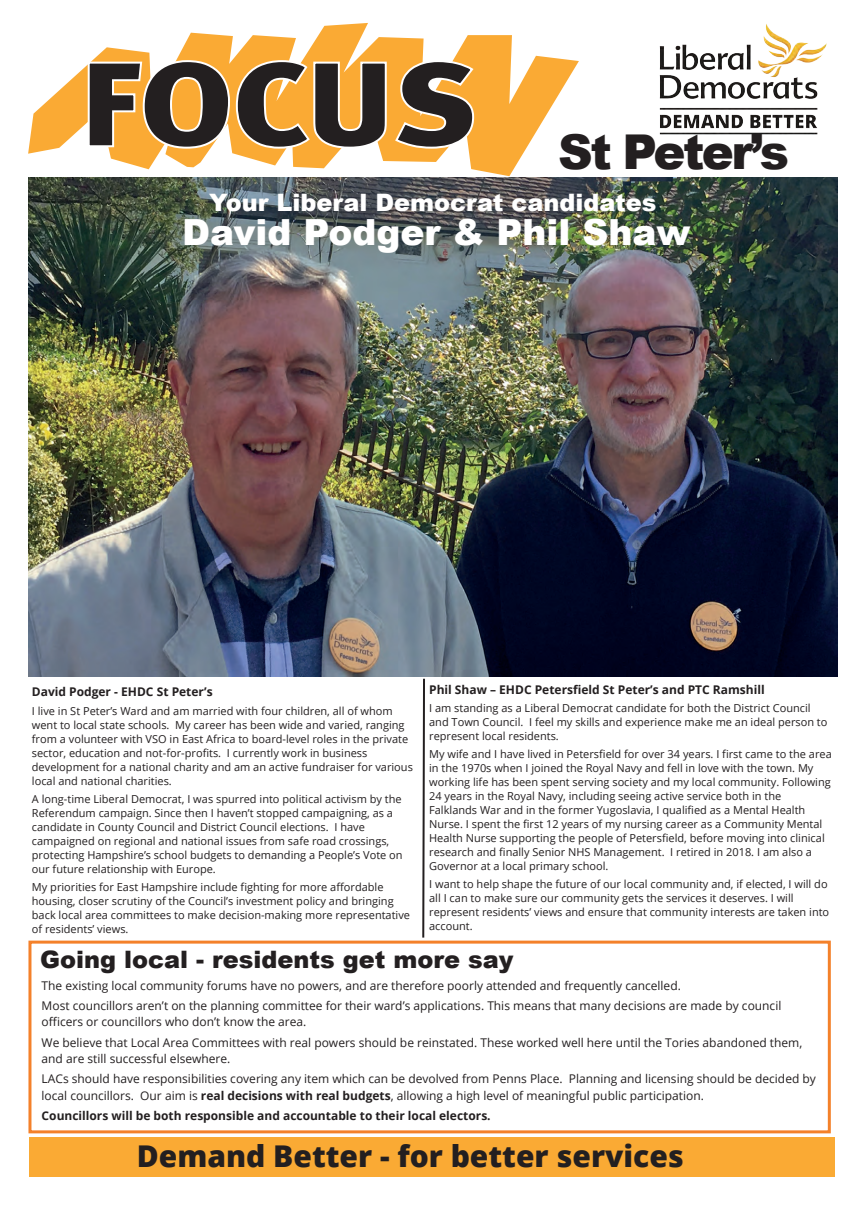
<style>
.page{position:relative;width:859px;height:1208px;background:#fff}
.page>*{position:absolute;margin:0;border:0;box-sizing:border-box;transform-origin:0 0}
.t1{font:900 48px "Arial";letter-spacing:-.05em;color:#231f20}
.t2{font:900 36px "Arial";color:#fff}
.t3{font:800 30px "Open Sans";color:#231f20}
.t4{font:900 24px "Arial";color:#231f20}
.t5{font:900 24px "Arial";color:#fff}
.t6{font:12px/20.4px "Open Sans";color:#231f20}
.t7{font:700 12px/20.4px "Open Sans";color:#231f20}
.t8{font:11px/14px "Open Sans";color:#231f20}
.s1{font-weight:400}
</style>
<div class="page">
<img style="left:29px;top:177px;width:808px;height:499px">
<svg style="left:28px;top:23px;width:551px;height:153px"></svg>
<svg style="left:87px;top:59px;width:301px;height:91px;background:#8f7046"></svg>
<svg style="left:394px;top:59px;width:81px;height:91px;background:#8c6f48"></svg>
<img style="left:28px;top:1133px;width:806px;height:44px">
<img style="left:659px;top:24px;width:168px;height:111px">
<div style="left:30px;top:1137px;width:805px;height:39px;background:#faaa34"></div>
<div style="left:28px;top:940px;width:803px;height:193px;background:#fff;border:3px solid #f4812a"></div>
<svg style="left:422px;top:678px;width:3px;height:260px"></svg>
<h1 class="t1" style="left:558px;top:134px;width:232px">St Peter’s</h1>
<h3 class="t5" style="left:209px;top:193px;width:449px">Your Liberal Democrat candidates</h3>
<h2 class="t2" style="left:182px;top:219px;width:510px">David Podger &amp; Phil Shaw</h2>
<p class="t7" style="left:32px;top:683px;width:182px">David Podger - EHDC St Peter’s</p>
<p class="t8" style="left:32px;top:705px;width:382px">I live in St Peter’s Ward and am married with four children, all of whom went to local state schools. My career has been wide and varied, ranging from a volunteer with VSO in East Africa to board-level roles in the private sector, education and not-for-profits. I currently work in business development for a national charity and am an active fundraiser for various local and national charities.</p>
<p class="t8" style="left:32px;top:793px;width:372px">A long-time Liberal Democrat, I was spurred into political activism by the Referendum campaign. Since then I haven’t stopped campaigning, as a candidate in County Council and District Council elections. I have campaigned on regional and national issues from safe road crossings, protecting Hampshire’s school budgets to demanding a People’s Vote on our future relationship with Europe.</p>
<p class="t8" style="left:32px;top:881px;width:380px">My priorities for East Hampshire include fighting for more affordable housing, closer scrutiny of the Council’s investment policy and bringing back local area committees to make decision-making more representative of residents’ views.</p>
<p class="t7" style="left:429px;top:681px;width:337px">Phil Shaw – EHDC Petersfield St Peter’s and PTC Ramshill</p>
<p class="t8" style="left:429px;top:702px;width:400px">I am standing as a Liberal Democrat candidate for both the District Council and Town Council. I feel my skills and experience make me an ideal person to represent local residents.</p>
<p class="t8" style="left:429px;top:748px;width:404px">My wife and I have lived in Petersfield for over 34 years. I first came to the area in the 1970s when I joined the Royal Navy and fell in love with the town. My working life has been spent serving society and my local community. Following 24 years in the Royal Navy, including seeing active service both in the Falklands War and in the former Yugoslavia, I qualified as a Mental Health Nurse. I spent the first 12 years of my nursing career as a Community Mental Health Nurse supporting the people of Petersfield, before moving into clinical research and finally Senior NHS Management. I retired in 2018. I am also a Governor at a local primary school.</p>
<p class="t8" style="left:429px;top:878px;width:402px">I want to help shape the future of our local community and, if elected, I will do all I can to make sure our community gets the services it deserves. I will represent residents’ views and ensure that community interests are taken into account.</p>
<h3 class="t4" style="left:40px;top:950px;width:475px">Going local - residents get more say</h3>
<p class="t6" style="left:42px;top:976px;width:741px">The existing local community forums have no powers, and are therefore poorly attended and frequently cancelled.<br>Most councillors aren’t on the planning committee for their ward’s applications. This means that many decisions are made by council</p>
<p class="t6" style="left:42px;top:1013px;width:762px">officers or councillors who don’t know the area.<br>We believe that Local Area Committees with real powers should be reinstated. These worked well here until the Tories abandoned them,</p>
<p class="t6" style="left:42px;top:1049px;width:776px">and are still successful elsewhere.<br>LACs should have responsibilities covering any item which can be devolved from Penns Place. Planning and licensing should be decided by</p>
<p class="t7" style="left:42px;top:1086px;width:664px"><span class="s1">local councillors. Our aim is</span> real decisions with real budgets<span class="s1">, allowing a high level of meaningful public participation.<br></span>Councillors will be both responsible and accountable to their local electors.</p>
<h3 class="t3" style="left:137px;top:1144px;width:549px">Demand Better - for better services</h3>
</div>
